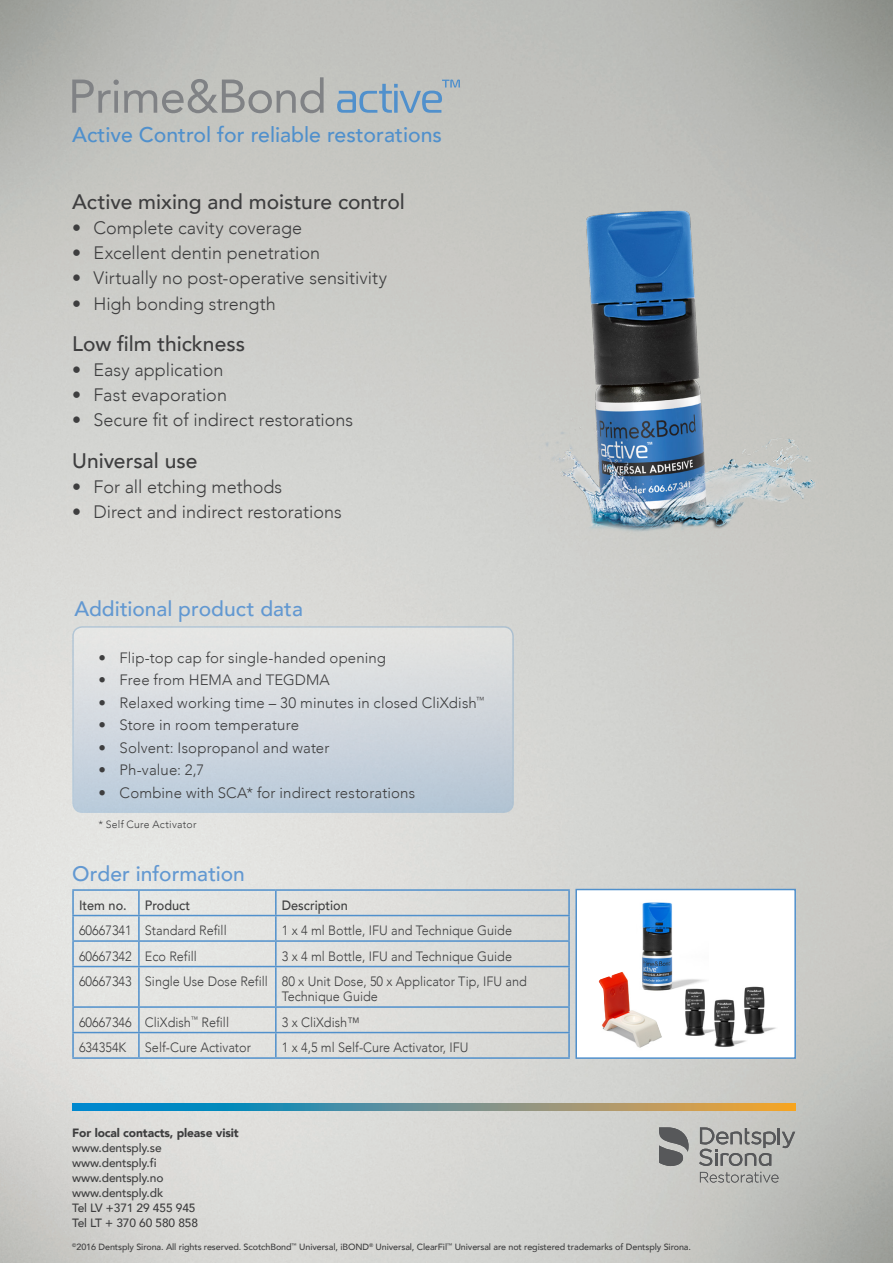
<style>
.page{position:relative;width:893px;height:1263px;background:#fff}
.page>*{position:absolute;margin:0;border:0;box-sizing:border-box;transform-origin:0 0}
.t1{font:500 21.3px "Avenir";color:#5090cc}
.t2{font:500 21px "Avenir";color:#3e3e3f}
.t3{font:500 21px "Avenir";color:#6298d1}
.t4{font:300 18px "Avenir";color:#3e3e3f}
.t5{font:300 15px "Avenir";letter-spacing:.01em;color:#3e3e3f}
.t6{font:300 13.5px/15px "Avenir";color:#3e3e3f;scale:.94 1}
.t7{font:500 13.5px "Avenir";color:#3e3e3f;scale:.94 1}
.t8{font:500 12px/15px "Avenir";letter-spacing:-.01em;color:#3e3e3f}
.t9{font:900 12px "Avenir";letter-spacing:-.01em;color:#3e3e3f}
.t10{font:300 10.5px "Avenir";letter-spacing:.025em;color:#3e3e3f}
.t11{font:500 9px "Avenir";letter-spacing:-.01em;color:#3e3e3f}
</style>
<div class="page">
<img style="left:0;top:0;width:893px;height:1263px">
<svg style="left:699px;top:1127px;width:96px;height:39px;background:#a5a6a3"></svg>
<svg style="left:659px;top:1127px;width:30px;height:39px"></svg>
<svg style="left:700px;top:1172px;width:78px;height:10px"></svg>
<svg style="left:72px;top:1104px;width:723px;height:6px;background:#6a928d"></svg>
<hr style="left:72px;top:889px;width:67px;height:2px;background:#5090cc">
<hr style="left:72px;top:891px;width:2px;height:24px;background:#5090cc">
<hr style="left:139px;top:889px;width:137px;height:2px;background:#5090cc">
<hr style="left:138px;top:891px;width:2px;height:24px;background:#5090cc">
<hr style="left:276px;top:889px;width:294px;height:2px;background:#5090cc">
<hr style="left:275px;top:891px;width:2px;height:24px;background:#5090cc">
<hr style="left:568px;top:891px;width:2px;height:24px;background:#5090cc">
<hr style="left:72px;top:915px;width:67px;height:1px;background:#5090cc">
<hr style="left:72px;top:916px;width:2px;height:24px;background:#5090cc">
<hr style="left:139px;top:915px;width:137px;height:1px;background:#5090cc">
<hr style="left:138px;top:916px;width:2px;height:24px;background:#5090cc">
<hr style="left:276px;top:915px;width:294px;height:1px;background:#5090cc">
<hr style="left:275px;top:916px;width:2px;height:24px;background:#5090cc">
<hr style="left:568px;top:916px;width:2px;height:24px;background:#5090cc">
<hr style="left:72px;top:940px;width:67px;height:2px;background:#5090cc">
<hr style="left:72px;top:942px;width:2px;height:24px;background:#5090cc">
<hr style="left:139px;top:940px;width:137px;height:2px;background:#5090cc">
<hr style="left:138px;top:942px;width:2px;height:24px;background:#5090cc">
<hr style="left:276px;top:940px;width:294px;height:2px;background:#5090cc">
<hr style="left:275px;top:942px;width:2px;height:24px;background:#5090cc">
<hr style="left:568px;top:942px;width:2px;height:24px;background:#5090cc">
<hr style="left:72px;top:966px;width:67px;height:1px;background:#5090cc">
<hr style="left:72px;top:967px;width:2px;height:39px;background:#5090cc">
<hr style="left:139px;top:966px;width:137px;height:1px;background:#5090cc">
<hr style="left:138px;top:967px;width:2px;height:39px;background:#5090cc">
<hr style="left:276px;top:966px;width:294px;height:1px;background:#5090cc">
<hr style="left:275px;top:967px;width:2px;height:39px;background:#5090cc">
<hr style="left:568px;top:967px;width:2px;height:39px;background:#5090cc">
<hr style="left:72px;top:1006px;width:67px;height:2px;background:#5090cc">
<hr style="left:72px;top:1008px;width:2px;height:24px;background:#5090cc">
<hr style="left:139px;top:1006px;width:137px;height:2px;background:#5090cc">
<hr style="left:138px;top:1008px;width:2px;height:24px;background:#5090cc">
<hr style="left:276px;top:1006px;width:294px;height:2px;background:#5090cc">
<hr style="left:275px;top:1008px;width:2px;height:24px;background:#5090cc">
<hr style="left:568px;top:1008px;width:2px;height:24px;background:#5090cc">
<hr style="left:72px;top:1032px;width:67px;height:1px;background:#5090cc">
<hr style="left:72px;top:1033px;width:2px;height:24px;background:#5090cc">
<hr style="left:139px;top:1032px;width:137px;height:1px;background:#5090cc">
<hr style="left:138px;top:1033px;width:2px;height:24px;background:#5090cc">
<hr style="left:276px;top:1032px;width:294px;height:1px;background:#5090cc">
<hr style="left:275px;top:1033px;width:2px;height:24px;background:#5090cc">
<hr style="left:568px;top:1033px;width:2px;height:24px;background:#5090cc">
<hr style="left:72px;top:1057px;width:67px;height:2px;background:#5090cc">
<hr style="left:139px;top:1057px;width:137px;height:2px;background:#5090cc">
<hr style="left:276px;top:1057px;width:294px;height:2px;background:#5090cc">
<svg style="left:575px;top:888px;width:222px;height:171px"></svg>
<div style="left:73px;top:627px;width:440px;height:185px;background:linear-gradient(to bottom,#e9e7e4,#b9c9d9);border-radius:9px"></div>
<div style="left:72px;top:626px;width:442px;height:187px;border:2px solid #5090cc;border-radius:9px"></div>
<svg style="left:72px;top:77px;width:252px;height:36px;background:#adaeac"></svg>
<svg style="left:337px;top:80px;width:123px;height:33px;background:#a6b6c1"></svg>
<img style="left:513px;top:202px;width:324px;height:347px">
<img style="left:637px;top:899px;width:72px;height:95px">
<img style="left:683px;top:985px;width:96px;height:69px">
<img style="left:598px;top:970px;width:64px;height:80px">
<p class="t1" style="left:72px;top:117px;width:371px">Active Control for reliable restorations</p>
<p class="t2" style="left:72px;top:184px;width:334px">Active mixing and moisture control</p>
<p class="t4" style="left:72px;top:218px;width:231px">• Complete cavity coverage</p>
<p class="t4" style="left:72px;top:243px;width:249px">• Excellent dentin penetration</p>
<p class="t4" style="left:72px;top:268px;width:316px">• Virtually no post-operative sensitivity</p>
<p class="t4" style="left:72px;top:293px;width:205px">• High bonding strength</p>
<p class="t2" style="left:72px;top:325px;width:174px">Low film thickness</p>
<p class="t4" style="left:72px;top:359px;width:153px">• Easy application</p>
<p class="t4" style="left:72px;top:384px;width:156px">• Fast evaporation</p>
<p class="t4" style="left:72px;top:409px;width:282px">• Secure fit of indirect restorations</p>
<p class="t2" style="left:72px;top:442px;width:127px">Universal use</p>
<p class="t4" style="left:72px;top:476px;width:212px">• For all etching methods</p>
<p class="t4" style="left:72px;top:501px;width:271px">• Direct and indirect restorations</p>
<p class="t3" style="left:74px;top:590px;width:230px">Additional product data</p>
<p class="t5" style="left:98px;top:648px;width:289px">• Flip-top cap for single-handed opening</p>
<p class="t5" style="left:98px;top:671px;width:233px">• Free from HEMA and TEGDMA</p>
<p class="t5" style="left:98px;top:693px;width:388px">• Relaxed working time – 30 minutes in closed CliXdish<sup>™</sup></p>
<p class="t5" style="left:98px;top:716px;width:202px">• Store in room temperature</p>
<p class="t5" style="left:98px;top:738px;width:233px">• Solvent: Isopropanol and water</p>
<p class="t5" style="left:98px;top:761px;width:107px">• Ph-value: 2,7</p>
<p class="t5" style="left:98px;top:783px;width:318px">• Combine with SCA* for indirect restorations</p>
<p class="t10" style="left:98px;top:818px;width:100px">* Self Cure Activator</p>
<p class="t3" style="left:72px;top:856px;width:174px">Order information</p>
<p class="t7" style="left:79px;top:893px;width:52px">Item no.</p>
<p class="t7" style="left:145px;top:893px;width:50px">Product</p>
<p class="t7" style="left:282px;top:893px;width:72px">Description</p>
<p class="t6" style="left:79px;top:923px;width:58px">60667341</p>
<p class="t6" style="left:145px;top:923px;width:89px">Standard Refill</p>
<p class="t6" style="left:282px;top:923px;width:246px">1 x 4 ml Bottle, IFU and Technique Guide</p>
<p class="t6" style="left:79px;top:948px;width:58px">60667342</p>
<p class="t6" style="left:145px;top:948px;width:57px">Eco Refill</p>
<p class="t6" style="left:282px;top:948px;width:246px">3 x 4 ml Bottle, IFU and Technique Guide</p>
<p class="t6" style="left:79px;top:974px;width:58px">60667343</p>
<p class="t6" style="left:145px;top:974px;width:132px">Single Use Dose Refill</p>
<p class="t6" style="left:282px;top:974px;width:262px">80 x Unit Dose, 50 x Applicator Tip, IFU and<br>Technique Guide</p>
<p class="t6" style="left:79px;top:1014px;width:58px">60667346</p>
<p class="t6" style="left:145px;top:1014px;width:91px">CliXdish<sup>™</sup> Refill</p>
<p class="t6" style="left:282px;top:1014px;width:84px">3 x CliXdish™</p>
<p class="t6" style="left:79px;top:1040px;width:52px">634354K</p>
<p class="t6" style="left:145px;top:1040px;width:114px">Self-Cure Activator</p>
<p class="t6" style="left:282px;top:1040px;width:200px">1 x 4,5 ml Self-Cure Activator, IFU</p>
<p class="t9" style="left:72px;top:1122px;width:168px">For local contacts, please visit</p>
<p class="t8" style="left:72px;top:1140px;width:91px">www.dentsply.se</p>
<p class="t8" style="left:72px;top:1155px;width:86px">www.dentsply.fi</p>
<p class="t8" style="left:72px;top:1170px;width:93px">www.dentsply.no</p>
<p class="t8" style="left:72px;top:1185px;width:125px">www.dentsply.dk<br>Tel LV +371 29 455 945</p>
<p class="t8" style="left:72px;top:1215px;width:127px">Tel LT + 370 60 580 858</p>
<p class="t11" style="left:72px;top:1239px;width:620px"><sup>©</sup>2016 Dentsply Sirona. All rights reserved. ScotchBond<sup>™</sup> Universal, iBOND<sup>®</sup> Universal, ClearFil<sup>™</sup> Universal are not registered trademarks of Dentsply Sirona.</p>
</div>
